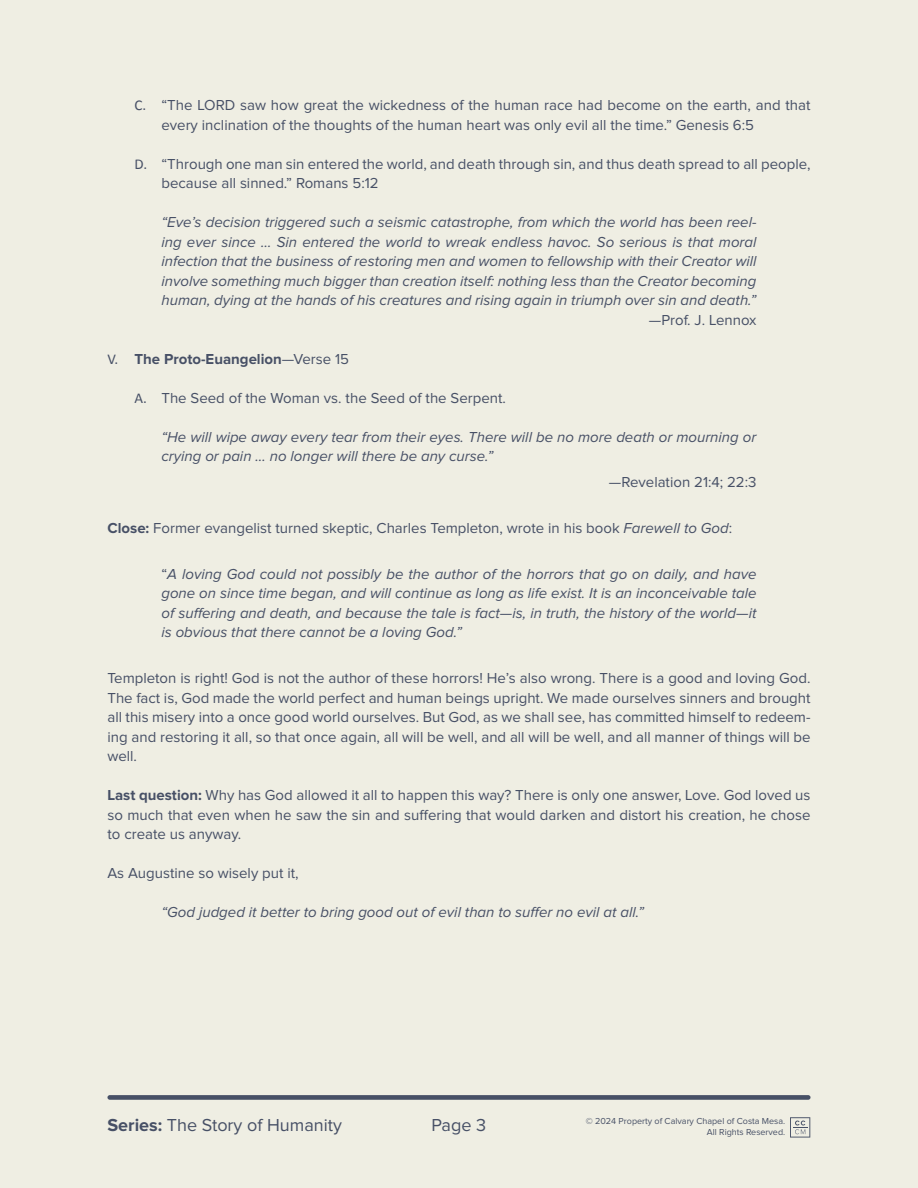
<style>
.page{position:relative;width:918px;height:1188px;background:#efeee3}
.page>*{position:absolute;margin:0;border:0;box-sizing:border-box;transform-origin:0 0}
.t1{font:18px "Proxima Nova";color:#475066}
.t2{font:15px/19.5px "Proxima Nova";color:#475066}
.t3{font:italic 15px/19.5px "Proxima Nova";color:#475066;text-align:justify}
.t4{font:700 15px "Proxima Nova";color:#475066}
.t5{font:9px "Proxima Nova";color:#475066}
.s1{font-family:"Calibri"}
.s2{font-family:"Calibri";font-weight:400}
.s3{font-weight:400}
.s4{font-weight:700}
.s5{font-style:italic}
.s6{font-style:normal}
</style>
<div class="page">
<div style="left:107px;top:1095px;width:704px;height:5px;background:#475066;border-radius:2px"></div>
<svg style="left:790px;top:1117px;width:20px;height:21px"></svg>
<p class="t2" style="left:161px;top:96px;width:651px;text-indent:-27px"><span class="s1">C.</span> “The LORD saw how great the wickedness of the human race had become on the earth, and that every inclination of the thoughts of the human heart was only evil all the time.” Genesis 6:5</p>
<p class="t2" style="left:161px;top:154px;width:651px;text-indent:-27px"><span class="s1">D.</span> “Through one man sin entered the world, and death through sin, and thus death spread to all people, because all sinned.” Romans 5:12</p>
<p class="t3" style="left:161px;top:213px;width:597px">“Eve’s decision triggered such a seismic catastrophe, from which the world has been reel&shy;ing ever since … Sin entered the world to wreak endless havoc. So serious is that moral infection that the business of restoring men and women to fellowship with their Creator will involve something much bigger than creation itself: nothing less than the Creator becoming human, dying at the hands of his creatures and rising again in triumph over sin and death.”</p>
<p class="t2" style="left:649px;top:310px;width:109px">—Prof. J. Lennox</p>
<p class="t4" style="left:107px;top:352px;width:243px"><span class="s2">V.</span> The Proto-Euangelion<span class="s3">—Verse 15</span></p>
<p class="t2" style="left:134px;top:388px;width:373px"><span class="s1">A.</span> The Seed of the Woman vs. the Seed of the Serpent.</p>
<p class="t3" style="left:161px;top:427px;width:597px">“He will wipe away every tear from their eyes. There will be no more death or mourning or crying or pain … no longer will there be any curse.”</p>
<p class="t2" style="left:609px;top:473px;width:149px">—Revelation 21:4; 22:3</p>
<p class="t2" style="left:107px;top:519px;width:626px"><span class="s4">Close:</span> Former evangelist turned skeptic, Charles Templeton, wrote in his book <span class="s5">Farewell to God</span>:</p>
<p class="t3" style="left:161px;top:565px;width:597px"><span class="s6">“</span>A loving God could not possibly be the author of the horrors that go on daily, and have gone on since time began, and will continue as long as life exist. It is an inconceivable tale of suffering and death, and because the tale is fact—is, in truth, the history of the world—it is obvious that there cannot be a loving God.”</p>
<p class="t2" style="left:107px;top:669px;width:705px;text-align:justify">Templeton is right! God is not the author of these horrors! He’s also wrong. There is a good and loving God.<br>The fact is, God made the world perfect and human beings upright. We made ourselves sinners and brought all this misery into a once good world ourselves. But God, as we shall see, has committed himself to redeem&shy;ing and restoring it all, so that once again, all will be well, and all will be well, and all manner of things will be well.</p>
<p class="t2" style="left:107px;top:786px;width:705px;text-align:justify"><span class="s4">Last question:</span> Why has God allowed it all to happen this way? There is only one answer, Love. God loved us so much that even when he saw the sin and suffering that would darken and distort his creation, he chose to create us anyway.</p>
<p class="t2" style="left:107px;top:864px;width:193px">As Augustine so wisely put it,</p>
<p class="t3" style="left:161px;top:903px;width:484px">“God judged it better to bring good out of evil than to suffer no evil at all.”</p>
<p class="t1" style="left:107px;top:1115px;width:236px"><span class="s4">Series:</span> The Story of Humanity</p>
<p class="t5" style="left:586px;top:1116px;width:201px">© 2024 Property of Calvary Chapel of Costa Mesa.</p>
<p class="t1" style="left:431px;top:1115px;width:56px">Page 3</p>
<p class="t5" style="left:707px;top:1127px;width:80px">All Rights Reserved.</p>
</div>
